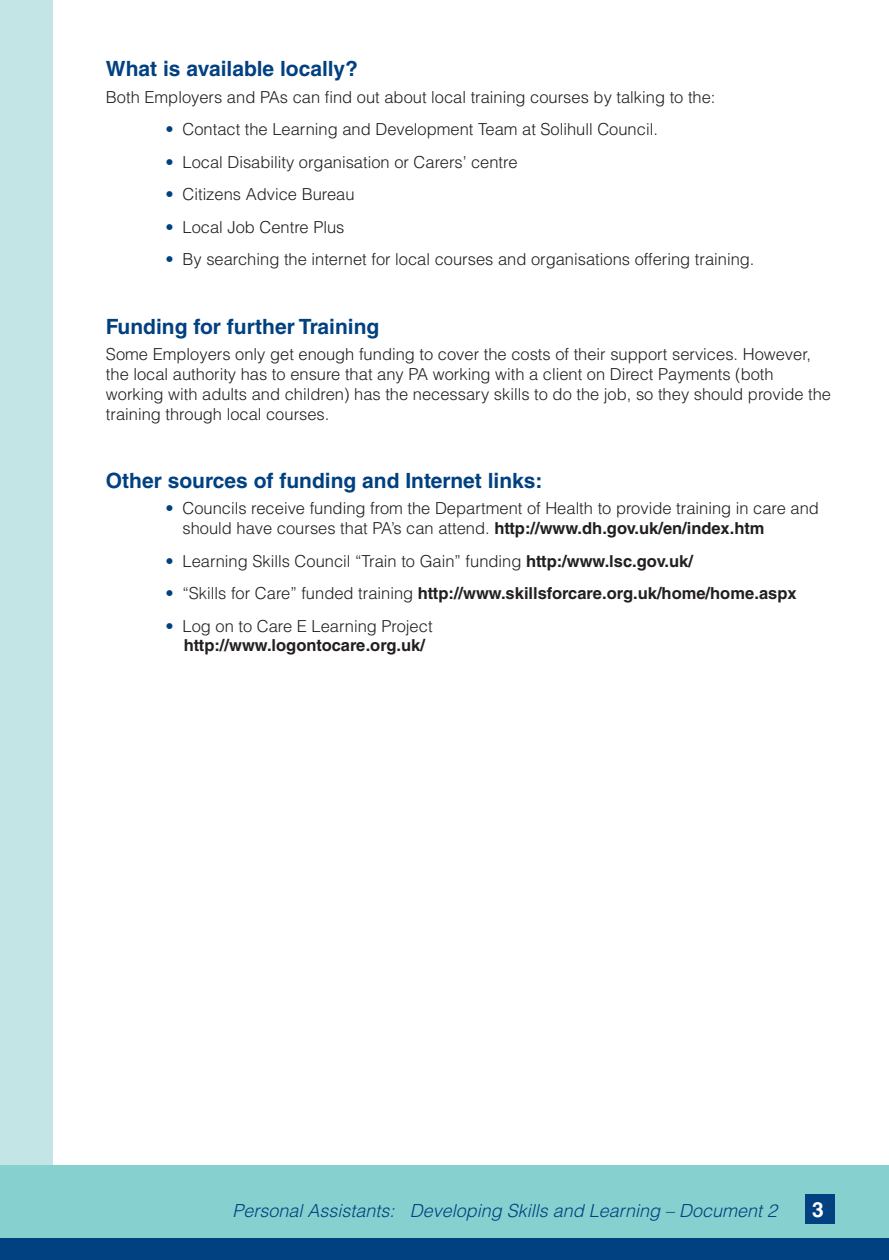
<style>
.page{position:relative;width:889px;height:1260px;background:#fff}
.page>*{position:absolute;margin:0;border:0;box-sizing:border-box;transform-origin:0 0}
.t1{font:700 21px "Helvetica LT Std";color:#014181}
.t2{font:700 21px "Helvetica LT Std";color:#fff}
.t3{font:italic 300 18px "Helvetica LT Std";color:#014181}
.t4{font:300 16.5px/19.8px "Helvetica LT Std";color:#231f20}
.t5{font:700 16.5px/19.8px "Helvetica LT Std";color:#231f20}
.s1{color:#014181}
.s2{font-weight:700}
.s3{font-weight:300;color:#014181}
.s4{font-weight:300}
</style>
<div class="page">
<div style="left:0;top:0;width:52px;height:1259px;background:#c3e5e5"></div>
<div style="left:0;top:1165px;width:889px;height:76px;background:#86d1cf"></div>
<div style="left:0;top:1238px;width:889px;height:21px;background:#014181"></div>
<div style="left:805px;top:1194px;width:30px;height:29px;background:#014181"></div>
<p class="t1" style="left:106px;top:61px;width:254px">What is available locally?</p>
<p class="t4" style="left:106px;top:88px;width:611px">Both Employers and PAs can find out about local training courses by talking to the:</p>
<p class="t4" style="left:165px;top:121px;width:494px"><span class="s1">•</span> Contact the Learning and Development Team at Solihull Council.</p>
<p class="t4" style="left:165px;top:154px;width:354px"><span class="s1">•</span> Local Disability organisation or Carers’ centre</p>
<p class="t4" style="left:165px;top:186px;width:191px"><span class="s1">•</span> Citizens Advice Bureau</p>
<p class="t4" style="left:165px;top:219px;width:181px"><span class="s1">•</span> Local Job Centre Plus</p>
<p class="t4" style="left:165px;top:251px;width:590px"><span class="s1">•</span> By searching the internet for local courses and organisations offering training.</p>
<p class="t1" style="left:106px;top:319px;width:275px">Funding for further Training</p>
<p class="t4" style="left:106px;top:346px;width:727px">Some Employers only get enough funding to cover the costs of their support services. However, the local authority has to ensure that any PA working with a client on Direct Payments (both working with adults and children) has the necessary skills to do the job, so they should provide the training through local courses.</p>
<p class="t1" style="left:106px;top:473px;width:438px">Other sources of funding and Internet links:</p>
<p class="t4" style="left:182px;top:500px;width:638px;text-indent:-17px"><span class="s1">•</span> Councils receive funding from the Department of Health to provide training in care and should have courses that PA’s can attend. <span class="s2">http://www.dh.gov.uk/en/index.htm</span></p>
<p class="t4" style="left:165px;top:552px;width:529px"><span class="s1">•</span> Learning Skills Council “Train to Gain” funding <span class="s2">http:/www.lsc.gov.uk/</span></p>
<p class="t5" style="left:165px;top:585px;width:633px"><span class="s3">•</span> <span class="s4">“Skills for Care” funded training</span> http://www.skillsforcare.org.uk/home/home.aspx</p>
<p class="t5" style="left:184px;top:617px;width:250px;text-indent:-18px"><span class="s3">•</span> <span class="s4">Log on to Care E Learning Project </span>http://www.logontocare.org.uk/</p>
<p class="t3" style="left:233px;top:1203px;width:546px">Personal Assistants: Developing Skills and Learning – Document 2</p>
<p class="t2" style="left:812px;top:1201px;width:13px">3</p>
</div>
